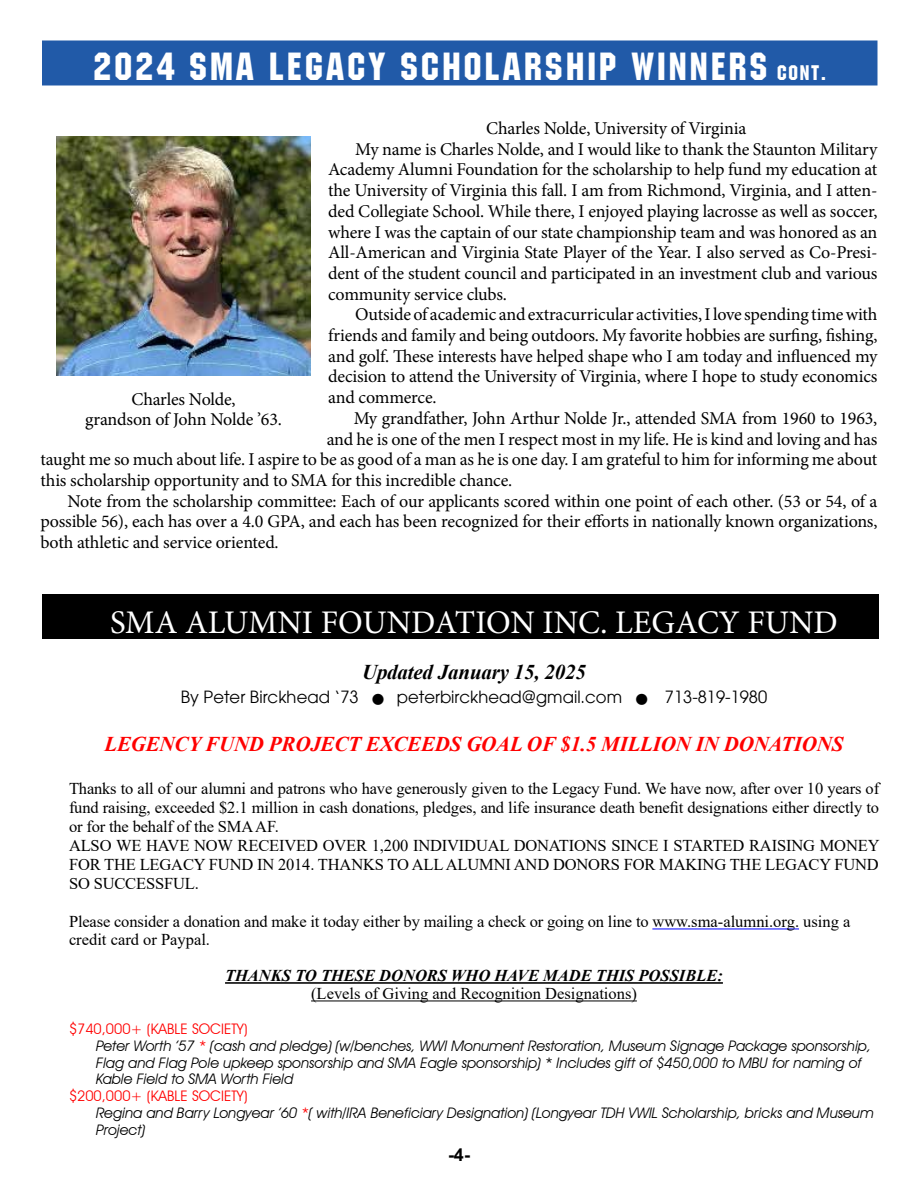
<style>
.page{position:relative;width:918px;height:1188px;background:#fff}
.page>*{position:absolute;margin:0;border:0;box-sizing:border-box;transform-origin:0 0}
.t1{font:39px "Machine IT Cby BT";letter-spacing:.08em;color:#fff}
.t2{font:33px "Minion Pro";color:#fff}
.t3{font:italic 700 21px "Times New Roman";letter-spacing:-.01em;color:#f00}
.t4{font:italic 700 21px "Times New Roman";letter-spacing:-.01em;color:#000}
.t5{font:18px/20.7px "Minion Pro";letter-spacing:-.015em;color:#000;text-align:center}
.t6{font:700 18px "Arial";color:#000}
.t7{font:16.5px/18.9px "Times New Roman";letter-spacing:-.01em;color:#000}
.t8{font:16.5px "Avant Garde";color:#000}
.t9{font:italic 700 16.5px "Times New Roman";color:#000}
.t10{font:italic 14.55px/16.8px "Avant Garde IT Cby BT";color:#000}
.s1{font-size:21px}
.s2{font-style:normal;color:#f00}
.s3{color:#f00}
</style>
<div class="page">
<img style="left:57px;top:136px;width:254px;height:240px">
<div style="left:42px;top:40px;width:836px;height:45px;background:#215aa8"></div>
<div style="left:42px;top:594px;width:837px;height:45px;background:#000"></div>
<hr style="left:652px;top:929px;width:147px;height:1px;background:#00f">
<hr style="left:225px;top:982px;width:498px;height:2px;background:#000">
<hr style="left:311px;top:1001px;width:326px;height:1px;background:#000">
<h1 class="t1" style="left:94px;top:43px;width:734px">2024 SMA LEGACY SCHOLARSHIP WINNERS <span class="s1">Cont.</span></h1>
<p class="t5" style="left:486px;top:118px;width:262px">Charles Nolde, University of Virginia</p>
<p class="t5" style="left:355px;top:139px;width:524px">My name is Charles Nolde, and I would like to thank the Staunton Military</p>
<p class="t5" style="left:328px;top:159px;width:551px">Academy Alumni Foundation for the scholarship to help fund my education at</p>
<p class="t5" style="left:328px;top:180px;width:551px">the University of Virginia this fall. I am from Richmond, Virginia, and I atten-</p>
<p class="t5" style="left:328px;top:201px;width:551px">ded Collegiate School. While there, I enjoyed playing lacrosse as well as soccer,</p>
<p class="t5" style="left:328px;top:222px;width:551px">where I was the captain of our state championship team and was honored as an</p>
<p class="t5" style="left:328px;top:242px;width:551px">All-American and Virginia State Player of the Year. I also served as Co-Presi-</p>
<p class="t5" style="left:328px;top:263px;width:551px">dent of the student council and participated in an investment club and various</p>
<p class="t5" style="left:328px;top:284px;width:180px">community service clubs.</p>
<p class="t5" style="left:355px;top:304px;width:524px">Outside of academic and extracurricular activities, I love spending time with</p>
<p class="t5" style="left:328px;top:325px;width:551px">friends and family and being outdoors. My favorite hobbies are surfing, fishing,</p>
<p class="t5" style="left:328px;top:346px;width:551px">and golf. These interests have helped shape who I am today and influenced my</p>
<p class="t5" style="left:328px;top:366px;width:551px">decision to attend the University of Virginia, where I hope to study economics</p>
<p class="t5" style="left:328px;top:387px;width:110px">and commerce.</p>
<p class="t5" style="left:354px;top:408px;width:525px">My grandfather, John Arthur Nolde Jr., attended SMA from 1960 to 1963,</p>
<p class="t5" style="left:327px;top:429px;width:552px">and he is one of the men I respect most in my life. He is kind and loving and has</p>
<p class="t5" style="left:40px;top:449px;width:838px">taught me so much about life. I aspire to be as good of a man as he is one day. I am grateful to him for informing me about</p>
<p class="t5" style="left:40px;top:470px;width:473px">this scholarship opportunity and to SMA for this incredible chance.</p>
<p class="t5" style="left:67px;top:491px;width:812px">Note from the scholarship committee: Each of our applicants scored within one point of each other. (53 or 54, of a</p>
<p class="t5" style="left:40px;top:511px;width:839px">possible 56), each has over a 4.0 GPA, and each has been recognized for their efforts in nationally known organizations,</p>
<p class="t5" style="left:40px;top:532px;width:240px">both athletic and service oriented.</p>
<p class="t5" style="left:85px;top:389px;width:198px">Charles Nolde,<br>grandson of John Nolde ’63.</p>
<h2 class="t2" style="left:110px;top:601px;width:729px">SMA ALUMNI FOUNDATION INC. LEGACY FUND</h2>
<p class="t4" style="left:362px;top:657px;width:225px">Updated January 15, 2025</p>
<p class="t8" style="left:181px;top:687px;width:588px">By Peter Birckhead ‘73 ● peterbirckhead@gmail.com ● 713-819-1980</p>
<p class="t3" style="left:104px;top:730px;width:740px">LEGENCY FUND PROJECT EXCEEDS GOAL OF $1.5 MILLION IN DONATIONS</p>
<p class="t7" style="left:69px;top:779px;width:812px">Thanks to all of our alumni and patrons who have generously given to the Legacy Fund. We have now, after over 10 years of fund raising, exceeded $2.1 million in cash donations, pledges, and life insurance death benefit designations either directly to or for the behalf of the SMA AF.<br>ALSO WE HAVE NOW RECEIVED OVER 1,200 INDIVIDUAL DONATIONS SINCE I STARTED RAISING MONEY FOR THE LEGACY FUND IN 2014. THANKS TO ALL ALUMNI AND DONORS FOR MAKING THE LEGACY FUND SO SUCCESSFUL.</p>
<p class="t7" style="left:69px;top:912px;width:783px;line-height:18px">Please consider a donation and make it today either by mailing a check or going on line to www.sma-alumni.org. using a credit card or Paypal.</p>
<p class="t9" style="left:225px;top:964px;width:499px">THANKS TO THESE DONORS WHO HAVE MADE THIS POSSIBLE:</p>
<p class="t7" style="left:311px;top:984px;width:327px">(Levels of Giving and Recognition Designations)</p>
<p class="t10" style="left:96px;top:1020px;width:777px;text-indent:-27px"><span class="s2">$740,000+ (KABLE SOCIETY)<br></span>Peter Worth ’57 <span class="s3">*</span> (cash and pledge) (w/benches, WWI Monument Restoration, Museum Signage Package sponsorship, Flag and Flag Pole upkeep sponsorship and SMA Eagle sponsorship) * Includes gift of $450,000 to MBU for naming of Kable Field to SMA Worth Field</p>
<p class="t10" style="left:96px;top:1087px;width:779px;text-indent:-27px"><span class="s2">$200,000+ (KABLE SOCIETY)<br></span>Regina and Barry Longyear ’60 <span class="s3">*</span>( with/IRA Beneficiary Designation) (Longyear TDH VWIL Scholarship, bricks and Museum<br>Project)</p>
<p class="t6" style="left:448px;top:1142px;width:23px">-4-</p>
</div>
